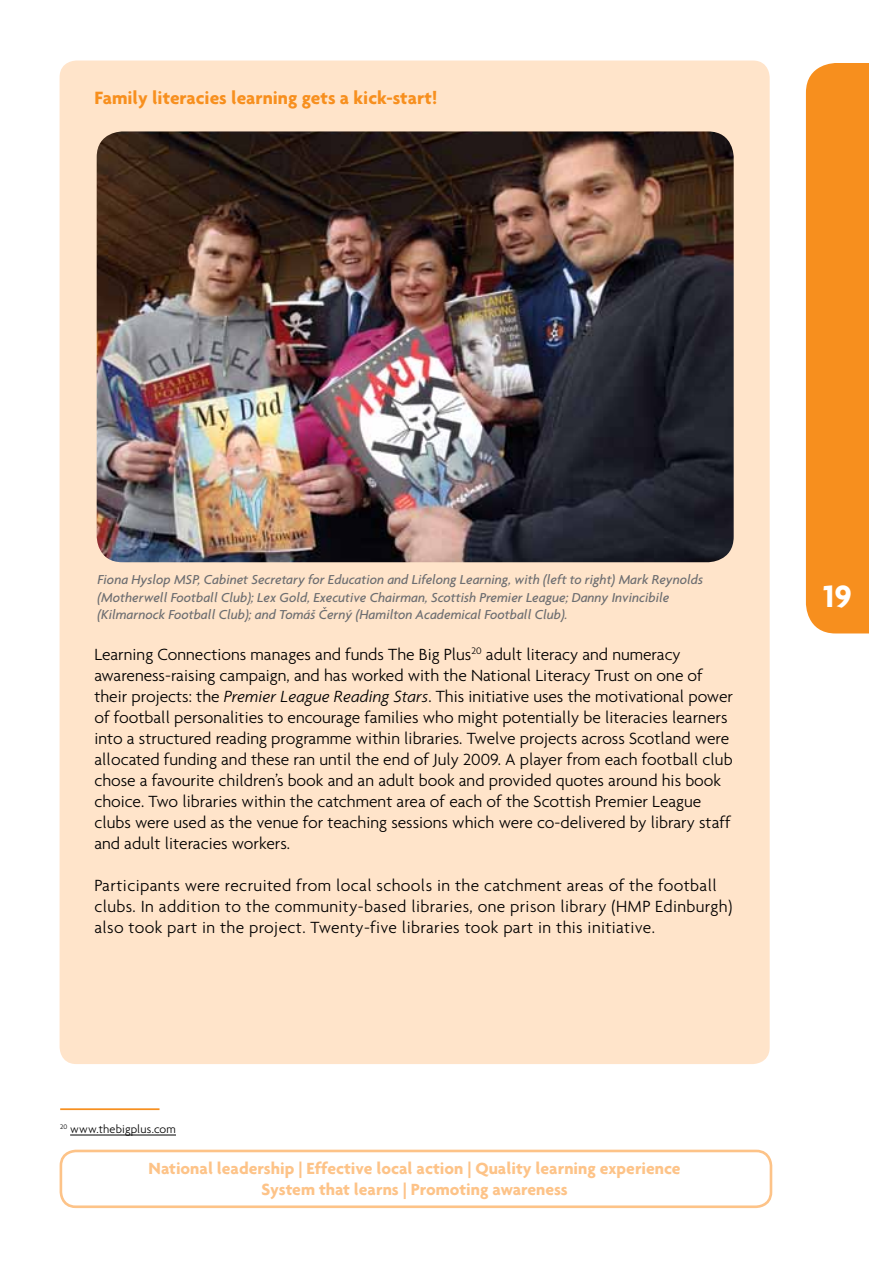
<style>
.page{position:relative;width:869px;height:1265px;background:#fff}
.page>*{position:absolute;margin:0;border:0;box-sizing:border-box;transform-origin:0 0}
.t1{font:700 33.25px "Agenda";color:#fff}
.t2{font:700 19.25px "Agenda";color:#f78f1e}
.t3{font:300 17.5px/21px "Agenda";color:#000}
.t4{font:300 17.5px/21px "Agenda";letter-spacing:.02em;color:#000}
.t5{font:700 17.5px/21px "Agenda";color:#fdc388;text-align:center}
.t6{font:italic 500 14px/17.5px "Agenda";color:#6d6e71}
.t7{font:300 12.25px "Agenda";letter-spacing:.015em;color:#000}
.s1{font-style:italic}
</style>
<div class="page">
<div style="left:60px;top:1150px;width:712px;height:58px;border:3px solid #fdc388;border-radius:15px"></div>
<div style="left:805px;top:63px;width:63px;height:570px;background:#f78f1e"></div>
<div style="left:60px;top:61px;width:709px;height:1003px;background:#ffe4ca;border-radius:17px"></div>
<hr style="left:60px;top:1108px;width:99px;height:2px;background:#f78f1e">
<hr style="left:70px;top:1135px;width:106px;height:1px;background:#000">
<img style="left:97px;top:131px;width:636px;height:431px">
<p class="t2" style="left:94px;top:86px;width:344px">Family literacies learning gets a kick-start!</p>
<p class="t6" style="left:97px;top:570px;width:606px">Fiona Hyslop MSP, Cabinet Secretary for Education and Lifelong Learning, with (left to right) Mark Reynolds (Motherwell Football Club); Lex Gold, Executive Chairman, Scottish Premier League; Danny Invincibile (Kilmarnock Football Club); and Tomáš Cerný (Hamilton Academical Football Club).</p>
<p class="t3" style="left:94px;top:643px;width:640px">Learning Connections manages and funds The Big Plus<sup>20</sup> adult literacy and numeracy awareness-raising campaign, and has worked with the National Literacy Trust on one of their projects: the <span class="s1">Premier League Reading Stars</span>. This initiative uses the motivational power of football personalities to encourage families who might potentially be literacies learners into a structured reading programme within libraries. Twelve projects across Scotland were allocated funding and these ran until the end of July 2009. A player from each football club chose a favourite children’s book and an adult book and provided quotes around his book choice. Two libraries within the catchment area of each of the Scottish Premier League clubs were used as the venue for teaching sessions which were co-delivered by library staff and adult literacies workers.</p>
<p class="t4" style="left:94px;top:874px;width:639px">Participants were recruited from local schools in the catchment areas of the football clubs. In addition to the community-based libraries, one prison library (HMP Edinburgh) also took part in the project. Twenty-five libraries took part in this initiative.</p>
<p class="t7" style="left:60px;top:1122px;width:117px"><sup>20</sup> www.thebigplus.com</p>
<p class="t5" style="left:148px;top:1157px;width:533px">National leadership | Effective local action | Quality learning experience<br>System that learns | Promoting awareness</p>
<h1 class="t1" style="left:822px;top:576px;width:30px">19</h1>
</div>
